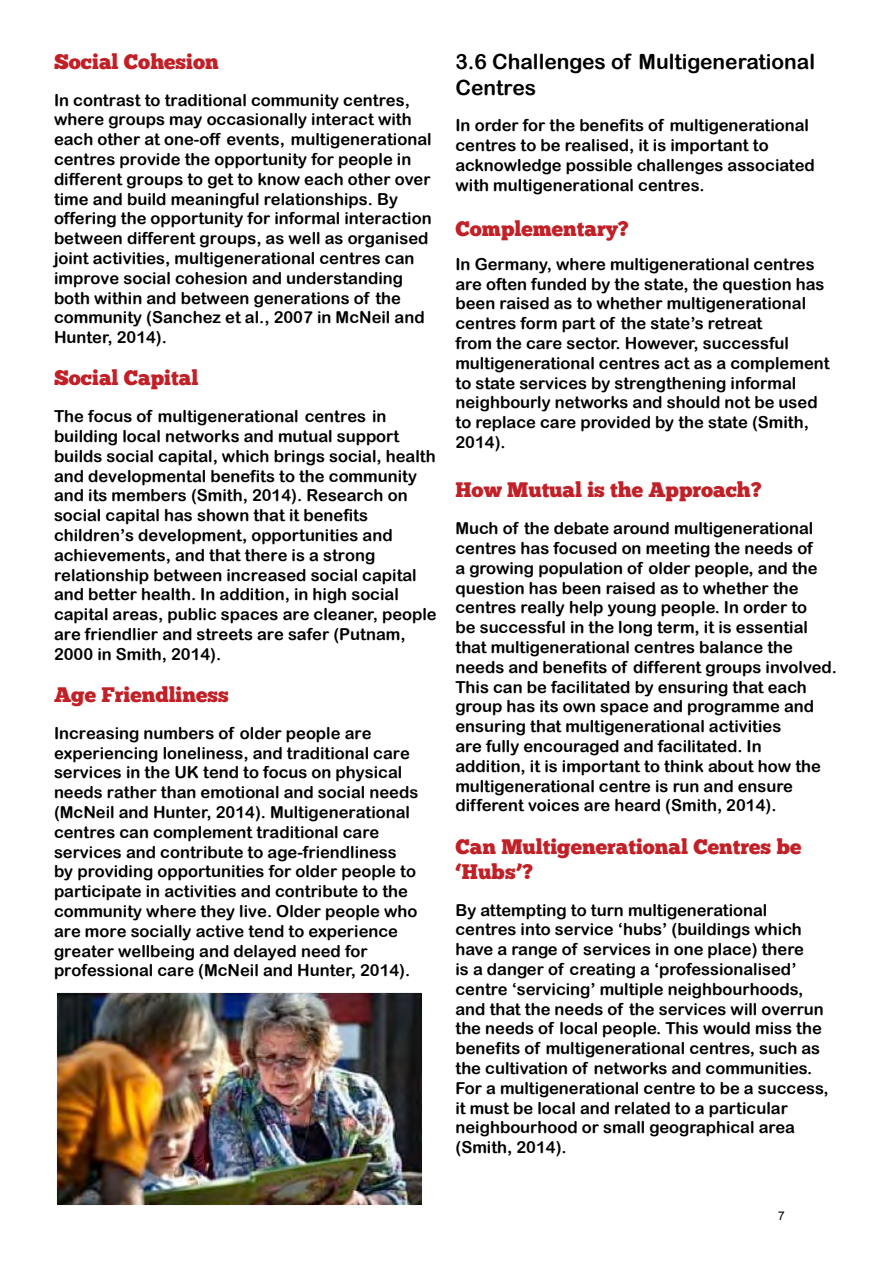
<style>
.page{position:relative;width:893px;height:1263px;background:#fff}
.page>*{position:absolute;margin:0;border:0;box-sizing:border-box;transform-origin:0 0}
.t1{font:21px/25.2px "Chunk Five";color:#c12027}
.t2{font:21px/25.2px "Arial Rounded MT Bold";color:#000}
.t3{font:21px "Chunk Five";color:#c12027}
.t4{font:16.5px/19.8px "Arial Rounded MT Bold";color:#000}
.t5{font:12px "Arial";color:#000}
</style>
<div class="page">
<img style="left:56px;top:992px;width:366px;height:213px">
<p class="t1" style="left:54px;top:49px;width:166px">Social Cohesion</p>
<p class="t4" style="left:54px;top:90px;width:379px">In contrast to traditional community centres, where groups may occasionally interact with each other at one-off events, multigenerational centres provide the opportunity for people in different groups to get to know each other over time and build meaningful relationships. By offering the opportunity for informal interaction between different groups, as well as organised joint activities, multigenerational centres can improve social cohesion and understanding both within and between generations of the community (Sanchez et al., 2007 in McNeil and Hunter, 2014).</p>
<p class="t1" style="left:54px;top:365px;width:146px">Social Capital</p>
<p class="t4" style="left:54px;top:406px;width:384px">The focus of multigenerational centres in building local networks and mutual support builds social capital, which brings social, health and developmental benefits to the community and its members (Smith, 2014). Research on social capital has shown that it benefits children’s development, opportunities and achievements, and that there is a strong relationship between increased social capital and better health. In addition, in high social capital areas, public spaces are cleaner, people are friendlier and streets are safer (Putnam, 2000 in Smith, 2014).</p>
<p class="t1" style="left:54px;top:682px;width:176px">Age Friendliness</p>
<p class="t4" style="left:54px;top:723px;width:366px">Increasing numbers of older people are experiencing loneliness, and traditional care services in the UK tend to focus on physical needs rather than emotional and social needs (McNeil and Hunter, 2014). Multigenerational centres can complement traditional care services and contribute to age-friendliness by providing opportunities for older people to participate in activities and contribute to the community where they live. Older people who are more socially active tend to experience greater wellbeing and delayed need for professional care (McNeil and Hunter, 2014).</p>
<p class="t2" style="left:455px;top:49px;width:361px">3.6 Challenges of Multigenerational<br>Centres</p>
<p class="t4" style="left:455px;top:115px;width:361px">In order for the benefits of multigenerational centres to be realised, it is important to acknowledge possible challenges associated with multigenerational centres.</p>
<p class="t3" style="left:455px;top:215px;width:175px">Complementary?</p>
<p class="t4" style="left:455px;top:254px;width:376px">In Germany, where multigenerational centres are often funded by the state, the question has been raised as to whether multigenerational centres form part of the state’s retreat<br>from the care sector. However, successful multigenerational centres act as a complement to state services by strengthening informal neighbourly networks and should not be used to replace care provided by the state (Smith, 2014).</p>
<p class="t1" style="left:455px;top:477px;width:308px">How Mutual is the Approach?</p>
<p class="t4" style="left:455px;top:518px;width:383px">Much of the debate around multigenerational centres has focused on meeting the needs of<br>a growing population of older people, and the question has been raised as to whether the centres really help young people. In order to<br>be successful in the long term, it is essential that multigenerational centres balance the needs and benefits of different groups involved.<br>This can be facilitated by ensuring that each group has its own space and programme and ensuring that multigenerational activities<br>are fully encouraged and facilitated. In<br>addition, it is important to think about how the multigenerational centre is run and ensure different voices are heard (Smith, 2014).</p>
<p class="t1" style="left:455px;top:834px;width:348px">Can Multigenerational Centres be ‘Hubs’?</p>
<p class="t4" style="left:455px;top:900px;width:375px">By attempting to turn multigenerational centres into service ‘hubs’ (buildings which have a range of services in one place) there<br>is a danger of creating a ‘professionalised’ centre ‘servicing’ multiple neighbourhoods, and that the needs of the services will overrun the needs of local people. This would miss the benefits of multigenerational centres, such as the cultivation of networks and communities.<br>For a multigenerational centre to be a success, it must be local and related to a particular neighbourhood or small geographical area (Smith, 2014).</p>
<p class="t5" style="left:778px;top:1207px;width:8px">7</p>
</div>
